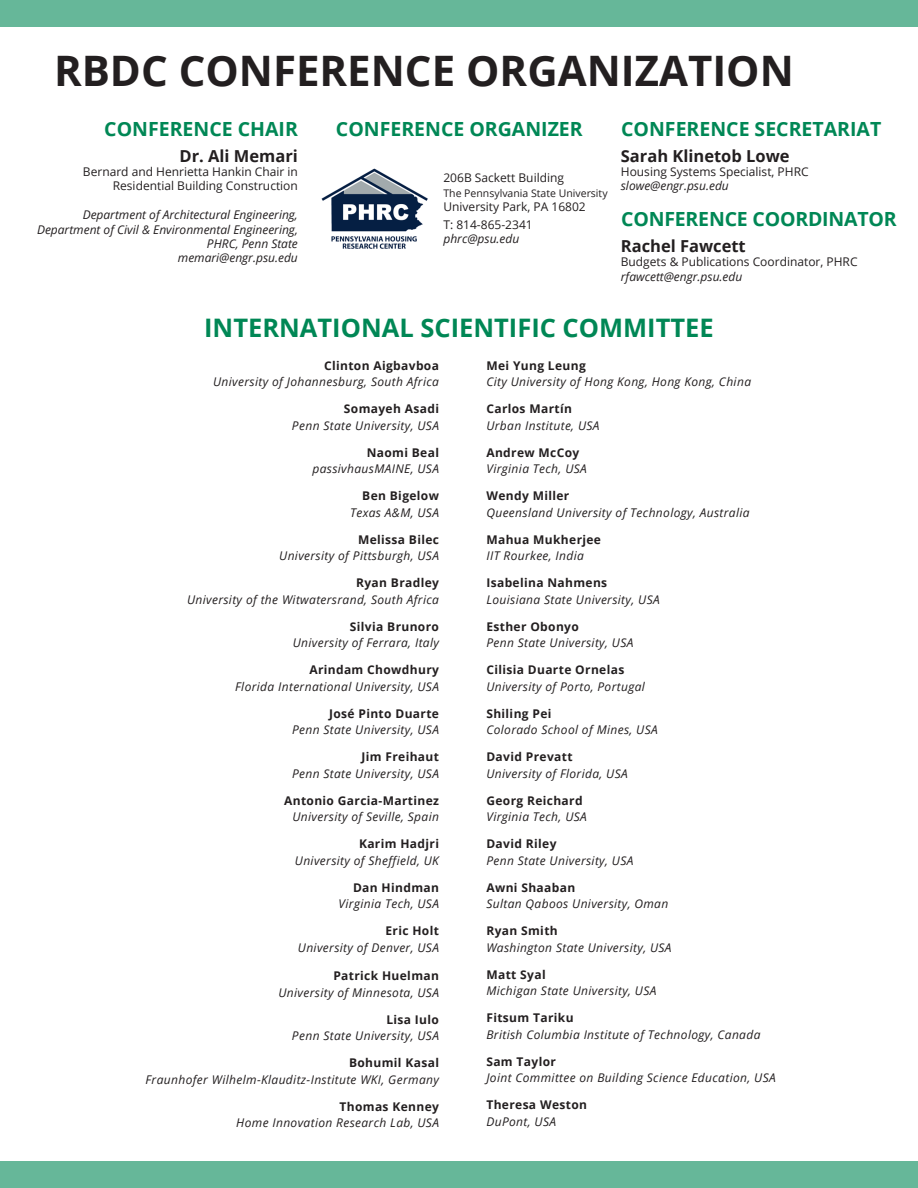
<style>
.page{position:relative;width:918px;height:1188px;background:#66b799}
.page>*{position:absolute;margin:0;border:0;box-sizing:border-box;transform-origin:0 0}
.t1{font:700 42px "Open Sans";color:#231f20}
.t2{font:700 25.5px "Open Sans";color:#008755}
.t3{font:700 19.5px "Open Sans";color:#008755}
.t4{font:700 16.5px "Open Sans";color:#231f20}
.t5{font:italic 12px "Open Sans";letter-spacing:.03em;color:#231f20}
.t6{font:700 12px "Open Sans";letter-spacing:.03em;color:#231f20}
.t7{font:12px/14.4px "Open Sans";color:#231f20;text-align:right}
.t8{font:italic 12px/14.4px "Open Sans";color:#231f20;text-align:right}
.t9{font:10.5px "Open Sans";color:#231f20}
</style>
<div class="page">
<div style="left:0;top:27px;width:918px;height:1134px;background:#fff"></div>
<img style="left:321px;top:168px;width:107px;height:81px">
<h1 class="t1" style="left:54px;top:41px;width:741px">RBDC CONFERENCE ORGANIZATION</h1>
<h3 class="t3" style="left:104px;top:115px;width:195px">CONFERENCE CHAIR</h3>
<h3 class="t3" style="left:336px;top:115px;width:248px">CONFERENCE ORGANIZER</h3>
<h3 class="t3" style="left:621px;top:115px;width:262px">CONFERENCE SECRETARIAT</h3>
<h3 class="t4" style="left:179px;top:144px;width:120px">Dr. Ali Memari</h3>
<p class="t7" style="left:83px;top:164px;width:217px">Bernard and Henrietta Hankin Chair in<br>Residential Building Construction</p>
<p class="t8" style="left:37px;top:207px;width:262px">Department of Architectural Engineering, Department of Civil &amp; Environmental Engineering, PHRC, Penn State<br>memari@engr.psu.edu</p>
<h3 class="t4" style="left:621px;top:144px;width:170px">Sarah Klinetob Lowe</h3>
<p class="t7" style="left:621px;top:164px;width:189px">Housing Systems Specialist, PHRC</p>
<p class="t8" style="left:621px;top:178px;width:110px">slowe@engr.psu.edu</p>
<h3 class="t3" style="left:621px;top:206px;width:277px">CONFERENCE COORDINATOR</h3>
<h3 class="t4" style="left:621px;top:234px;width:126px">Rachel Fawcett</h3>
<p class="t7" style="left:621px;top:255px;width:238px">Budgets &amp; Publications Coordinator, PHRC</p>
<p class="t8" style="left:621px;top:269px;width:123px">rfawcett@engr.psu.edu</p>
<p class="t7" style="left:443px;top:170px;width:122px">206B Sackett Building</p>
<p class="t9" style="left:443px;top:186px;width:166px">The Pennsylvania State University</p>
<p class="t7" style="left:443px;top:197px;width:144px;line-height:18px;text-align:left">University Park, PA 16802<br>T: 814-865-2341</p>
<p class="t8" style="left:443px;top:231px;width:77px">phrc@psu.edu</p>
<h2 class="t2" style="left:204px;top:310px;width:511px">INTERNATIONAL SCIENTIFIC COMMITTEE</h2>
<p class="t6" style="left:324px;top:357px;width:116px">Clinton Aigbavboa</p>
<p class="t5" style="left:213px;top:374px;width:227px">University of Johannesburg, South Africa</p>
<p class="t6" style="left:344px;top:400px;width:97px">Somayeh Asadi</p>
<p class="t5" style="left:292px;top:417px;width:149px">Penn State University, USA</p>
<p class="t6" style="left:367px;top:444px;width:74px">Naomi Beal</p>
<p class="t5" style="left:312px;top:461px;width:128px">passivhausMAINE, USA</p>
<p class="t6" style="left:362px;top:487px;width:78px">Ben Bigelow</p>
<p class="t5" style="left:350px;top:504px;width:90px">Texas A&amp;M, USA</p>
<p class="t6" style="left:358px;top:531px;width:82px">Melissa Bilec</p>
<p class="t5" style="left:279px;top:548px;width:161px">University of Pittsburgh, USA</p>
<p class="t6" style="left:356px;top:574px;width:84px">Ryan Bradley</p>
<p class="t5" style="left:187px;top:591px;width:253px">University of the Witwatersrand, South Africa</p>
<p class="t6" style="left:350px;top:618px;width:91px">Silvia Brunoro</p>
<p class="t5" style="left:293px;top:635px;width:148px">University of Ferrara, Italy</p>
<p class="t6" style="left:309px;top:661px;width:131px">Arindam Chowdhury</p>
<p class="t5" style="left:235px;top:678px;width:205px">Florida International University, USA</p>
<p class="t6" style="left:329px;top:705px;width:111px">José Pinto Duarte</p>
<p class="t5" style="left:292px;top:722px;width:149px">Penn State University, USA</p>
<p class="t6" style="left:362px;top:748px;width:79px">Jim Freihaut</p>
<p class="t5" style="left:292px;top:765px;width:149px">Penn State University, USA</p>
<p class="t6" style="left:284px;top:792px;width:156px">Antonio Garcia-Martinez</p>
<p class="t5" style="left:292px;top:809px;width:148px">University of Seville, Spain</p>
<p class="t6" style="left:359px;top:835px;width:81px">Karim Hadjri</p>
<p class="t5" style="left:295px;top:852px;width:146px">University of Sheffield, UK</p>
<p class="t6" style="left:353px;top:879px;width:87px">Dan Hindman</p>
<p class="t5" style="left:339px;top:896px;width:102px">Virginia Tech, USA</p>
<p class="t6" style="left:386px;top:922px;width:55px">Eric Holt</p>
<p class="t5" style="left:298px;top:939px;width:143px">University of Denver, USA</p>
<p class="t6" style="left:333px;top:967px;width:107px">Patrick Huelman</p>
<p class="t5" style="left:278px;top:984px;width:162px">University of Minnesota, USA</p>
<p class="t6" style="left:386px;top:1011px;width:54px">Lisa Iulo</p>
<p class="t5" style="left:292px;top:1028px;width:148px">Penn State University, USA</p>
<p class="t6" style="left:349px;top:1054px;width:91px">Bohumil Kasal</p>
<p class="t5" style="left:146px;top:1071px;width:295px">Fraunhofer Wilhelm-Klauditz-Institute WKI, Germany</p>
<p class="t6" style="left:340px;top:1098px;width:101px">Thomas Kenney</p>
<p class="t5" style="left:236px;top:1115px;width:204px">Home Innovation Research Lab, USA</p>
<p class="t6" style="left:486px;top:357px;width:101px">Mei Yung Leung</p>
<p class="t5" style="left:486px;top:374px;width:266px">City University of Hong Kong, Hong Kong, China</p>
<p class="t6" style="left:486px;top:400px;width:87px">Carlos Martín</p>
<p class="t5" style="left:486px;top:417px;width:115px">Urban Institute, USA</p>
<p class="t6" style="left:486px;top:444px;width:95px">Andrew McCoy</p>
<p class="t5" style="left:486px;top:461px;width:102px">Virginia Tech, USA</p>
<p class="t6" style="left:486px;top:487px;width:84px">Wendy Miller</p>
<p class="t5" style="left:486px;top:504px;width:265px">Queensland University of Technology, Australia</p>
<p class="t6" style="left:486px;top:531px;width:116px">Mahua Mukherjee</p>
<p class="t5" style="left:486px;top:548px;width:99px">IIT Rourkee, India</p>
<p class="t6" style="left:486px;top:574px;width:122px">Isabelina Nahmens</p>
<p class="t5" style="left:486px;top:591px;width:175px">Louisiana State University, USA</p>
<p class="t6" style="left:486px;top:618px;width:94px">Esther Obonyo</p>
<p class="t5" style="left:486px;top:635px;width:148px">Penn State University, USA</p>
<p class="t6" style="left:486px;top:661px;width:139px">Cilisia Duarte Ornelas</p>
<p class="t5" style="left:486px;top:678px;width:160px">University of Porto, Portugal</p>
<p class="t6" style="left:486px;top:705px;width:67px">Shiling Pei</p>
<p class="t5" style="left:486px;top:722px;width:173px">Colorado School of Mines, USA</p>
<p class="t6" style="left:486px;top:748px;width:88px">David Prevatt</p>
<p class="t5" style="left:486px;top:765px;width:143px">University of Florida, USA</p>
<p class="t6" style="left:486px;top:792px;width:98px">Georg Reichard</p>
<p class="t5" style="left:486px;top:809px;width:102px">Virginia Tech, USA</p>
<p class="t6" style="left:486px;top:835px;width:72px">David Riley</p>
<p class="t5" style="left:486px;top:852px;width:148px">Penn State University, USA</p>
<p class="t6" style="left:486px;top:879px;width:90px">Awni Shaaban</p>
<p class="t5" style="left:486px;top:896px;width:183px">Sultan Qaboos University, Oman</p>
<p class="t6" style="left:486px;top:922px;width:73px">Ryan Smith</p>
<p class="t5" style="left:486px;top:939px;width:187px">Washington State University, USA</p>
<p class="t6" style="left:486px;top:966px;width:61px">Matt Syal</p>
<p class="t5" style="left:486px;top:983px;width:172px">Michigan State University, USA</p>
<p class="t6" style="left:486px;top:1009px;width:89px">Fitsum Tariku</p>
<p class="t5" style="left:486px;top:1026px;width:276px">British Columbia Institute of Technology, Canada</p>
<p class="t6" style="left:486px;top:1053px;width:71px">Sam Taylor</p>
<p class="t5" style="left:486px;top:1070px;width:291px">Joint Committee on Building Science Education, USA</p>
<p class="t6" style="left:486px;top:1096px;width:102px">Theresa Weston</p>
<p class="t5" style="left:486px;top:1113px;width:71px">DuPont, USA</p>
</div>
